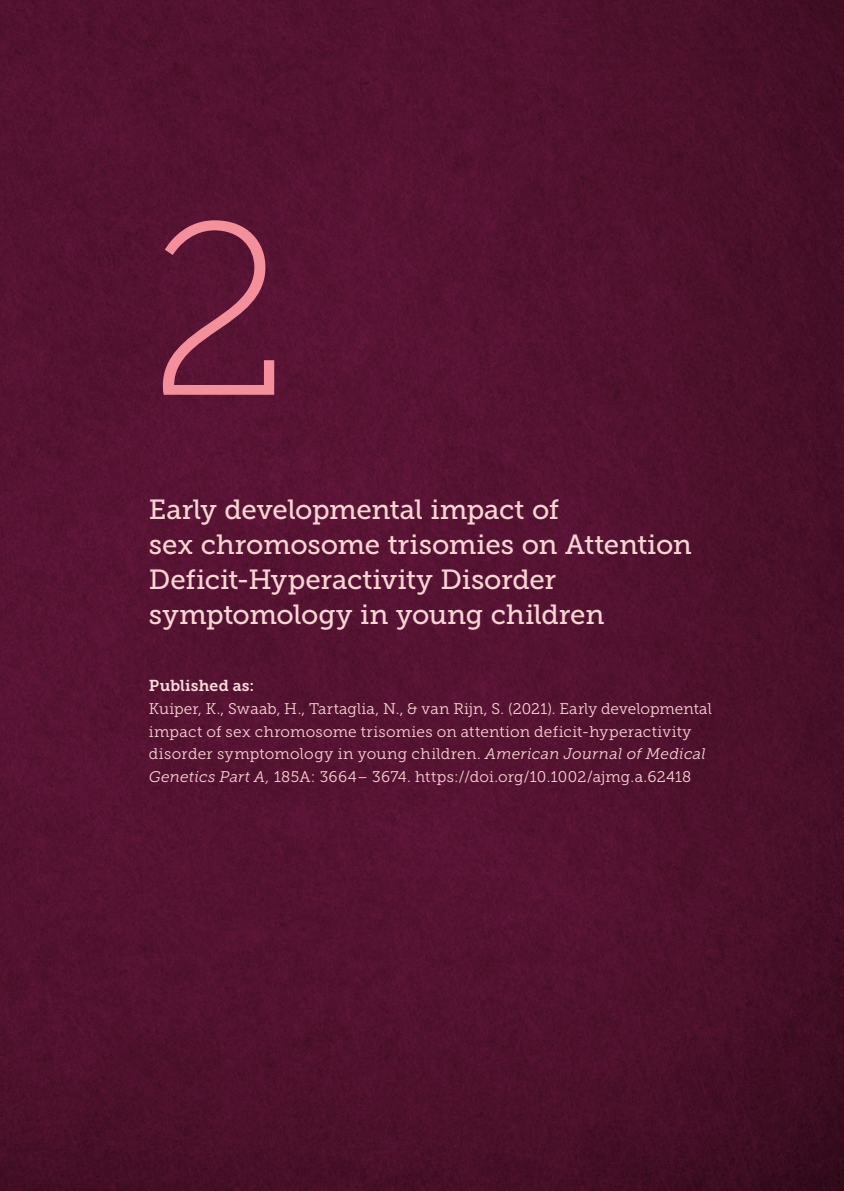
<style>
.page{position:relative;width:844px;height:1191px;background:#fff}
.page>*{position:absolute;margin:0;border:0;box-sizing:border-box;transform-origin:0 0}
.t1{font:245px "Museo Slab 100";color:#f48f9c}
.t2{font:27.65px/35px "Museo Slab 500";letter-spacing:-.01em;color:#fbd4d5}
.t3{font:15.75px "Museo Slab 700";letter-spacing:.01em;color:#fbdbdd}
.t4{font:15.4px/22.8px "Museo Slab 300";letter-spacing:.015em;color:#fbd4d5}
.s1{font-style:italic}
</style>
<div class="page">
<img style="left:0;top:0;width:843px;height:1191px">
<p class="t1" style="left:149px;top:179px;width:141px">2</p>
<p class="t2" style="left:149px;top:492px;width:544px">Early developmental impact of<br>sex chromosome trisomies on Attention Deficit-Hyperactivity Disorder symptomology in young children</p>
<p class="t3" style="left:149px;top:676px;width:107px">Published as:</p>
<p class="t4" style="left:149px;top:697px;width:564px">Kuiper, K., Swaab, H., Tartaglia, N., &amp; van Rijn, S. (2021). Early developmental impact of sex chromosome trisomies on attention deficit-hyperactivity disorder symptomology in young children. <span class="s1">American Journal of Medical Genetics Part A,</span> 185A: 3664– 3674. https://doi.org/10.1002/ajmg.a.62418</p>
</div>
